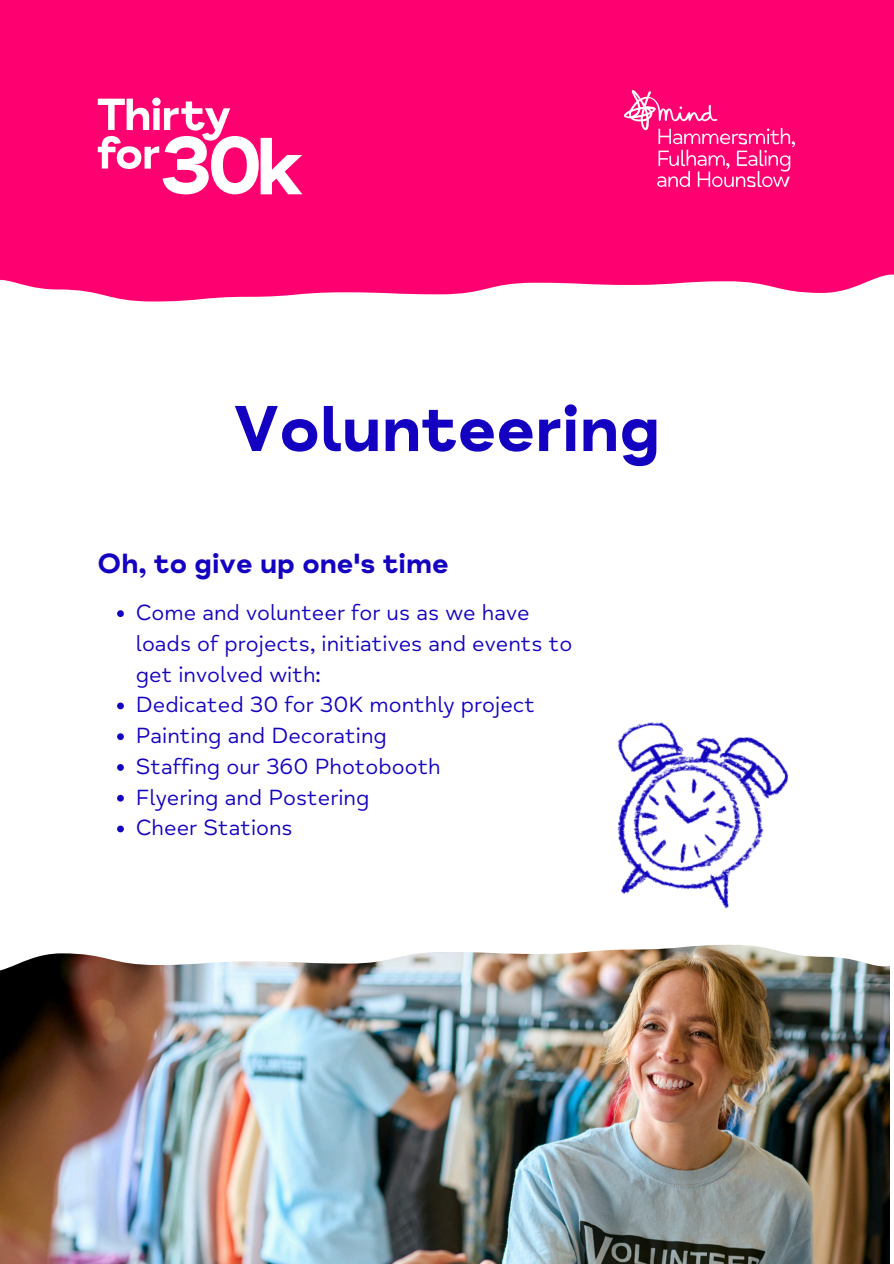
<style>
.page{position:relative;width:894px;height:1264px;background:#fff}
.page>*{position:absolute;margin:0;border:0;box-sizing:border-box;transform-origin:0 0}
.t1{font:700 66.45px "Mind Meridian";color:#1300c1}
.t2{font:700 28.5px "Mind Meridian";color:#1300c1}
.t3{font:22.5px/30.8px "Mind Meridian";color:#1300c1}
</style>
<div class="page">
<div style="left:0;top:0;width:893px;height:1263px;background:#ff0071"></div>
<svg style="left:98px;top:98px;width:204px;height:96px"></svg>
<svg style="left:624px;top:90px;width:170px;height:97px"></svg>
<div style="left:0;top:274px;width:893px;height:989px;background:#fff"></div>
<img style="left:0;top:971px;width:889px;height:292px">
<svg style="left:0;top:815px;width:893px;height:156px;background:#f4f2f0"></svg>
<img style="left:577px;top:702px;width:226px;height:226px">
<svg style="left:117px;top:610px;width:7px;height:7px"></svg>
<svg style="left:117px;top:702px;width:7px;height:7px"></svg>
<svg style="left:117px;top:733px;width:7px;height:7px"></svg>
<svg style="left:117px;top:764px;width:7px;height:6px"></svg>
<svg style="left:117px;top:794px;width:7px;height:7px"></svg>
<svg style="left:117px;top:825px;width:7px;height:7px"></svg>
<p class="t1" style="left:233px;top:389px;width:428px">Volunteering</p>
<p class="t2" style="left:98px;top:547px;width:352px">Oh, to give up one's time</p>
<h1 class="t3" style="left:136px;top:597px;width:438px">Come and volunteer for us as we have loads of projects, initiatives and events to get involved with:</h1>
<h2 class="t3" style="left:136px;top:689px;width:400px">Dedicated 30 for 30K monthly project</h2>
<p class="t3" style="left:136px;top:720px;width:252px">Painting and Decorating</p>
<p class="t3" style="left:136px;top:751px;width:306px">Staffing our 360 Photobooth</p>
<p class="t3" style="left:136px;top:782px;width:235px">Flyering and Postering</p>
<p class="t3" style="left:136px;top:812px;width:158px">Cheer Stations</p>
</div>
